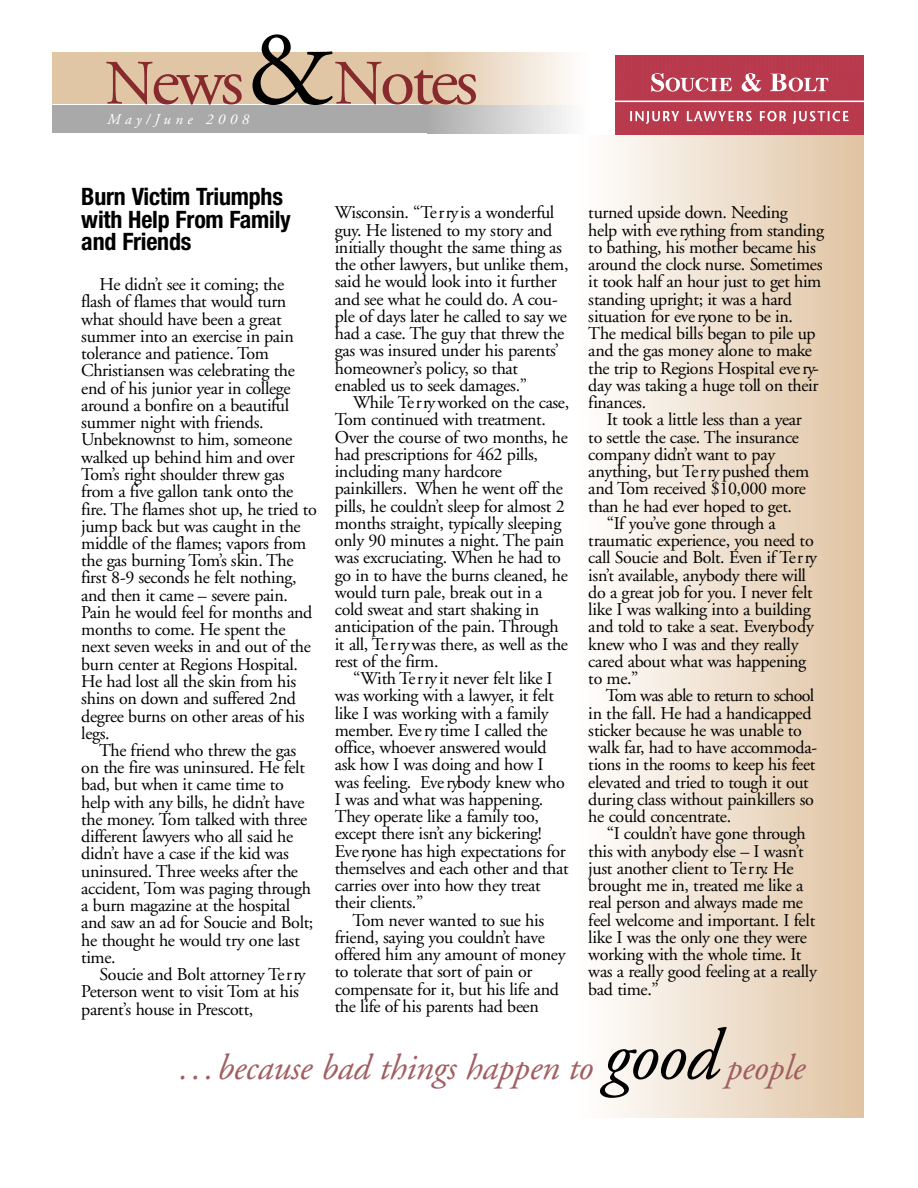
<style>
.page{position:relative;width:918px;height:1188px;background:#fff}
.page>*{position:absolute;margin:0;border:0;box-sizing:border-box;transform-origin:0 0}
.t1{font:72px "Adobe Garamond";color:#862a2e}
.t2{font:italic 36px "Adobe Garamond";letter-spacing:-.01em;color:#a15e61}
.t3{font:700 condensed 24px/22.5px "Helvetica Neue";letter-spacing:-.01em;color:#000}
.t4{font:18px/17.2px "Adobe Garamond";letter-spacing:-.02em;color:#000}
.t5{font:18px "Adobe Garamond";letter-spacing:-.04em;color:#000}
.t6{font:italic 15px "Adobe Garamond";letter-spacing:.3em;color:#fff}
.s1{font-size:63px}
.s2{font-size:108px;color:#000}
.s3{font-size:72px;color:#000}
</style>
<div class="page">
<div style="left:53px;top:52px;width:535px;height:52px;background:#e1c6a6"></div>
<div style="left:53px;top:106px;width:535px;height:27px;background:#a9a9a9"></div>
<img style="left:426px;top:52px;width:162px;height:53px">
<img style="left:428px;top:105px;width:160px;height:29px">
<img style="left:616px;top:55px;width:248px;height:80px">
<h1 class="t1" style="left:105px;top:52px;width:375px"><span class="s1">N</span>ew s<span class="s2">&amp;</span><span class="s1">N</span>o tes</h1>
<p class="t6" style="left:107px;top:113px;width:143px">Ma y / June 2008</p>
<h3 class="t3" style="left:81px;top:188px;width:211px">Burn Victim Triu m p h s with Help From Fa m ily and Friends</h3>
<p class="t4" style="left:81px;top:277px;width:237px;text-indent:18px">He didn’t see it coming; the flash of flames that would turn what should have been a gre a t summer into an exe rcise in pain tolerance and patience. To m<br>Christiansen was celebrating the end of his junior year in college<br>a round a bonfire on a beautiful summer night with friends.<br>Un b e k n ownst to him, someone walked up behind him and ove r<br>To m’s right shoulder threw gas from a five gallon tank onto the fire. The flames shot up, he tried to jump back but was caught in the middle of the flames; vapors fro m the gas burning To m’s skin. T h e first 8-9 seconds he felt nothing, and then it came – seve re pain.<br>Pain he would feel for months and months to come. He spent the next seven weeks in and out of the burn center at Regions Ho sp ita l.<br>He had lost all the skin from his shins on down and suffered 2nd<br>d e g ree burns on other areas of his legs.</p>
<p class="t4" style="left:81px;top:743px;width:234px;text-indent:18px">The friend who threw the gas on the fire was uninsured. He felt bad, but when it came time to help with any bills, he didn’t have the money. Tom talked with thre e d iffe rent lawyers who all said he<br>d id n’t have a case if the kid was<br>u n in su red. T h ree weeks after the accident, Tom was paging thro u g h a burn magazine at the hospital and saw an ad for Soucie and Bolt; he thought he would try one last time.</p>
<p class="t4" style="left:81px;top:967px;width:226px;text-indent:18px">Soucie and Bolt attorney Te r ry<br>Peterson went to visit Tom at his p a re n t’s house in Prescott,</p>
<p class="t4" style="left:335px;top:206px;width:235px">Wisconsin. “Te r ry is a wonderful<br>g u y. He listened to my story and initially thought the same thing as the other lawyers, but unlike them, said he would look into it furth e r and see what he could do. A cou&shy;ple of days later he called to say we had a case. The guy that threw the gas was insured under his pare n ts’ h o m e ow n e r’s policy, so that enabled us to seek damages.”</p>
<p class="t4" style="left:335px;top:396px;width:236px;text-indent:18px">While Te r ry worked on the case,<br>Tom continued with tre a tm e n t.<br>O ver the course of two months, he had prescriptions for 462 pills, including many hard c o re painkillers. When he went off the pills, he couldn’t sleep for almost 2 months straight, typically sleeping only 90 minutes a night. The pain was exc ruciating. When he had to go in to have the burns cleaned, he would turn pale, break out in a cold sweat and start shaking in anticipation of the pain. T h ro u g h it all, Te r ry was there, as well as the rest of the firm.</p>
<p class="t4" style="left:335px;top:672px;width:235px;text-indent:18px">“With Te r ry it never felt like I was working with a lawye r, it felt like I was working with a family<br>m e m b e r. Eve ry time I called the office, whoever answe red would ask how I was doing and how I was feeling. Eve rybody knew who<br>I was and what was happening.<br>They operate like a family too,<br>e xcept there isn’t any bickering!<br>Eve ryone has high expectations for th e m se lves and each other and that carries over into how they tre a t their clients.”</p>
<p class="t4" style="left:335px;top:913px;width:232px;text-indent:18px">Tom never wanted to sue his friend, saying you couldn’t have<br>o ffe red him any amount of money to tolerate that sort of pain or compensate for it, but his life and the life of his parents had been</p>
<p class="t4" style="left:588px;top:206px;width:237px">turned upside down. Ne e d in g<br>help with eve rything from standing to bathing, his mother became his a round the clock nurse. So m e tim e s it took half an hour just to get him standing upright; it was a hard situation for eve ryone to be in.<br>The medical bills began to pile up and the gas money alone to make the trip to Regions Hospital eve ry&shy;day was taking a huge toll on their finances.</p>
<p class="t4" style="left:607px;top:413px;width:196px">It took a little less than a ye a r</p>
<p class="t4" style="left:588px;top:430px;width:212px">to settle the case. The insurance</p>
<p class="t4" style="left:588px;top:447px;width:188px">company didn’t want to pay</p>
<p class="t4" style="left:588px;top:465px;width:222px">anything, but Te r rypushed them</p>
<p class="t4" style="left:588px;top:482px;width:219px">and Tom re c e ived $10,000 more</p>
<p class="t4" style="left:588px;top:499px;width:205px">than he had ever hoped to get.</p>
<p class="t4" style="left:607px;top:516px;width:170px">“ If yo u’ve gone through a</p>
<p class="t4" style="left:588px;top:534px;width:227px">traumatic experience, you need to</p>
<p class="t4" style="left:588px;top:551px;width:230px">call Soucie and Bolt. Even if Te r ry</p>
<p class="t4" style="left:588px;top:568px;width:219px">isn’t available, anybody there will</p>
<p class="t4" style="left:588px;top:585px;width:226px">do a great job for you. I never felt</p>
<p class="t4" style="left:588px;top:603px;width:224px">like I was walking into a building</p>
<p class="t4" style="left:588px;top:620px;width:227px">and told to take a seat. Eve ry b o d y</p>
<p class="t4" style="left:588px;top:637px;width:212px">k n ew who I was and they re a lly</p>
<p class="t4" style="left:588px;top:654px;width:220px">c a red about what was happening</p>
<p class="t4" style="left:588px;top:672px;width:52px">to me.”</p>
<p class="t5" style="left:606px;top:688px;width:210px">Tom was able to return to school</p>
<p class="t4" style="left:588px;top:706px;width:225px">in the fall. He had a handicapped</p>
<p class="t4" style="left:588px;top:723px;width:215px">sticker because he was unable to</p>
<p class="t4" style="left:588px;top:741px;width:230px">walk far, had to have accommoda-</p>
<p class="t4" style="left:588px;top:758px;width:228px">tions in the rooms to keep his feet</p>
<p class="t4" style="left:588px;top:775px;width:222px">e le vated and tried to tough it out</p>
<p class="t4" style="left:588px;top:792px;width:227px">during class without painkillers so</p>
<p class="t4" style="left:588px;top:810px;width:145px">he could concentrate.</p>
<p class="t4" style="left:607px;top:827px;width:200px">“I couldn’t have gone thro u g h</p>
<p class="t4" style="left:588px;top:844px;width:217px">this with anybody else – I wasn’t</p>
<p class="t4" style="left:588px;top:861px;width:207px">just another client to Te r ry. He</p>
<p class="t4" style="left:588px;top:879px;width:217px">b rought me in, treated me like a</p>
<p class="t4" style="left:588px;top:896px;width:216px">real person and always made me</p>
<p class="t4" style="left:588px;top:913px;width:228px">feel welcome and important. I felt</p>
<p class="t4" style="left:588px;top:930px;width:220px">like I was the only one they we re</p>
<p class="t4" style="left:588px;top:948px;width:215px">w o rking with the whole time. It</p>
<p class="t4" style="left:588px;top:965px;width:230px">was a really good feeling at a re a lly</p>
<p class="t4" style="left:588px;top:982px;width:72px">bad time.”</p>
<h2 class="t2" style="left:178px;top:1053px;width:627px">. . .because bad things happen to <span class="s3">go o d</span>p eo p le</h2>
</div>
